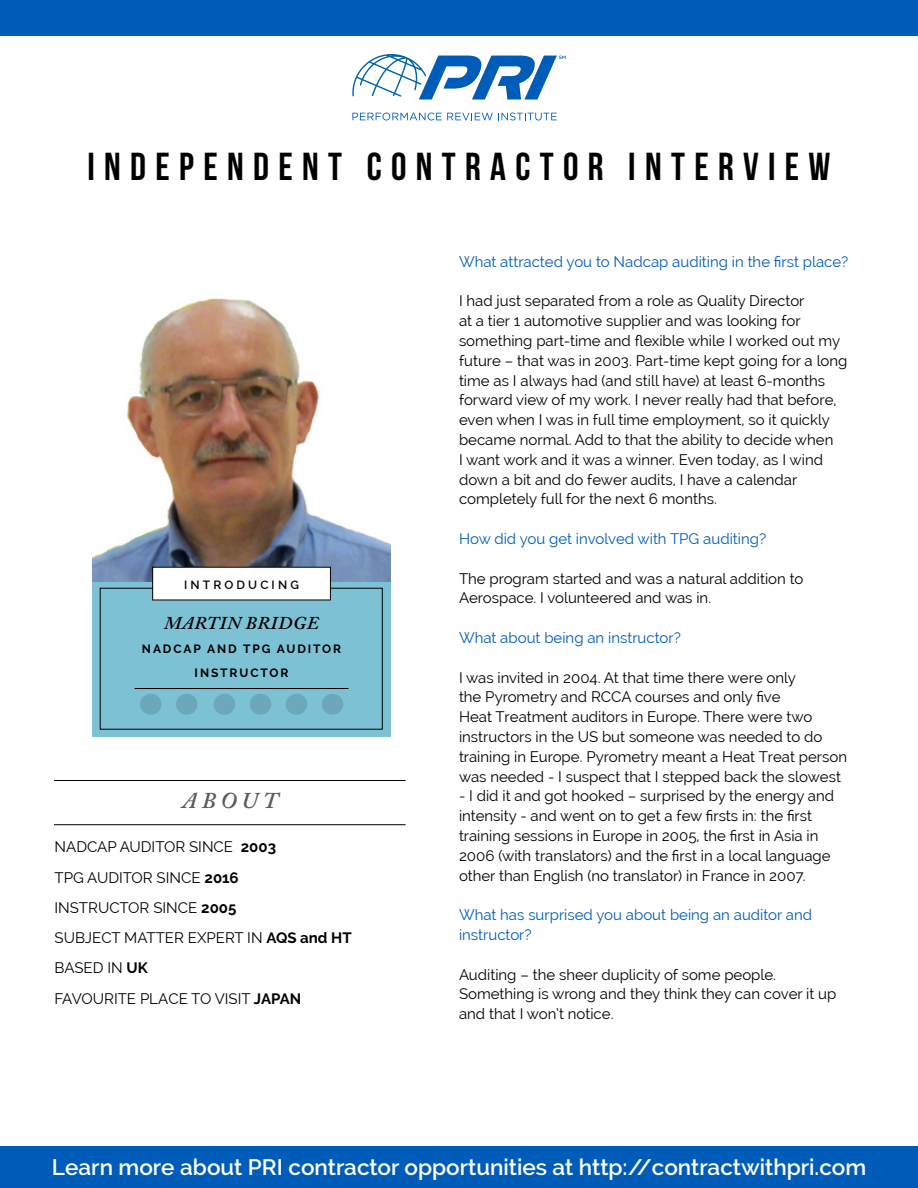
<style>
.page{position:relative;width:918px;height:1188px;background:#fff}
.page>*{position:absolute;margin:0;border:0;box-sizing:border-box;transform-origin:0 0}
.t1{font:39px "Bebas Neue";letter-spacing:.24em;color:#000}
.t2{font:600 22.5px "Raleway";color:#fff}
.t3{font:italic 600 22.5px "Adobe Caslon Pro";letter-spacing:.215em;color:#60585b}
.t4{font:italic 600 18px "Adobe Caslon Pro";letter-spacing:.04em;color:#000}
.t5{font:15px/19.8px "Raleway";color:#000}
.t6{font:15px/19.8px "Raleway";color:#005cb9}
.t7{font:700 12px/24px "Raleway";letter-spacing:.16em;color:#000;text-align:center}
.t8{font:600 12px "Raleway";letter-spacing:.26em;color:#000}
.s1{font-weight:700}
</style>
<div class="page">
<div style="left:0;top:0;width:918px;height:36px;background:#005cb9"></div>
<img style="left:92px;top:298px;width:299px;height:284px">
<div style="left:92px;top:582px;width:299px;height:154px;background:#7dc1d5"></div>
<hr style="left:135px;top:688px;width:213px;height:1px;background:#000">
<hr style="left:54px;top:780px;width:352px;height:1px;background:#000">
<hr style="left:54px;top:824px;width:352px;height:1px;background:#000">
<div style="left:140px;top:694px;width:22px;height:21px;background:#6ca8b9;border-radius:50%"></div>
<div style="left:176px;top:694px;width:22px;height:21px;background:#6ca8b9;border-radius:50%"></div>
<div style="left:214px;top:694px;width:21px;height:21px;background:#6ca8b9;border-radius:50%"></div>
<div style="left:250px;top:694px;width:21px;height:21px;background:#6ca8b9;border-radius:50%"></div>
<div style="left:286px;top:694px;width:21px;height:21px;background:#6ca8b9;border-radius:50%"></div>
<div style="left:322px;top:694px;width:21px;height:21px;background:#6ca8b9;border-radius:50%"></div>
<svg style="left:352px;top:113px;width:205px;height:7px"></svg>
<svg style="left:352px;top:54px;width:214px;height:46px"></svg>
<div style="left:153px;top:567px;width:177px;height:33px;background:#fff"></div>
<div style="left:0;top:1146px;width:918px;height:42px;background:#005cb9"></div>
<h1 class="t1" style="left:88px;top:145px;width:744px">INDEPENDENT CONTRACTOR INTERVIEW</h1>
<p class="t8" style="left:184px;top:578px;width:116px">INTRODUCING</p>
<p class="t4" style="left:164px;top:613px;width:156px">MARTIN BRIDGE</p>
<p class="t7" style="left:142px;top:637px;width:201px">NADCAP AND TPG AUDITOR<br>INSTRUCTOR</p>
<h2 class="t3" style="left:182px;top:787px;width:97px">ABOUT</h2>
<p class="t5" style="left:55px;top:832px;width:299px;line-height:30.3px">NADCAP AUDITOR SINCE <span class="s1">2003<br></span>TPG AUDITOR SINCE <span class="s1">2016<br></span>INSTRUCTOR SINCE <span class="s1">2005<br></span>SUBJECT MATTER EXPERT IN <span class="s1">AQS and HT<br></span>BASED IN <span class="s1">UK<br></span>FAVOURITE PLACE TO VISIT <span class="s1">JAPAN</span></p>
<p class="t6" style="left:459px;top:252px;width:391px">What attracted you to Nadcap auditing in the first place?</p>
<p class="t5" style="left:459px;top:291px;width:390px">I had just separated from a role as Quality Director<br>at a tier 1 automotive supplier and was looking for something part-time and flexible while I worked out my future – that was in 2003. Part-time kept going for a long time as I always had (and still have) at least 6-months forward view of my work. I never really had that before, even when I was in full time employment, so it quickly became normal. Add to that the ability to decide when<br>I want work and it was a winner. Even today, as I wind down a bit and do fewer audits, I have a calendar completely full for the next 6 months.</p>
<p class="t6" style="left:459px;top:529px;width:309px">How did you get involved with TPG auditing?</p>
<p class="t5" style="left:459px;top:568px;width:346px">The program started and was a natural addition to<br>Aerospace. I volunteered and was in.</p>
<p class="t6" style="left:459px;top:628px;width:223px">What about being an instructor?</p>
<p class="t5" style="left:459px;top:667px;width:390px">I was invited in 2004. At that time there were only<br>the Pyrometry and RCCA courses and only five<br>Heat Treatment auditors in Europe. There were two instructors in the US but someone was needed to do training in Europe. Pyrometry meant a Heat Treat person was needed - I suspect that I stepped back the slowest</p>
<p class="t5" style="left:459px;top:786px;width:377px">- I did it and got hooked – surprised by the energy and intensity - and went on to get a few firsts in: the first training sessions in Europe in 2005, the first in Asia in 2006 (with translators) and the first in a local language other than English (no translator) in France in 2007.</p>
<p class="t6" style="left:459px;top:905px;width:355px">What has surprised you about being an auditor and instructor?</p>
<p class="t5" style="left:459px;top:964px;width:379px">Auditing – the sheer duplicity of some people.<br>Something is wrong and they think they can cover it up and that I won’t notice.</p>
<h2 class="t2" style="left:52px;top:1154px;width:816px">Learn more about PRI contractor opportunities at http://contractwithpri.com</h2>
</div>
